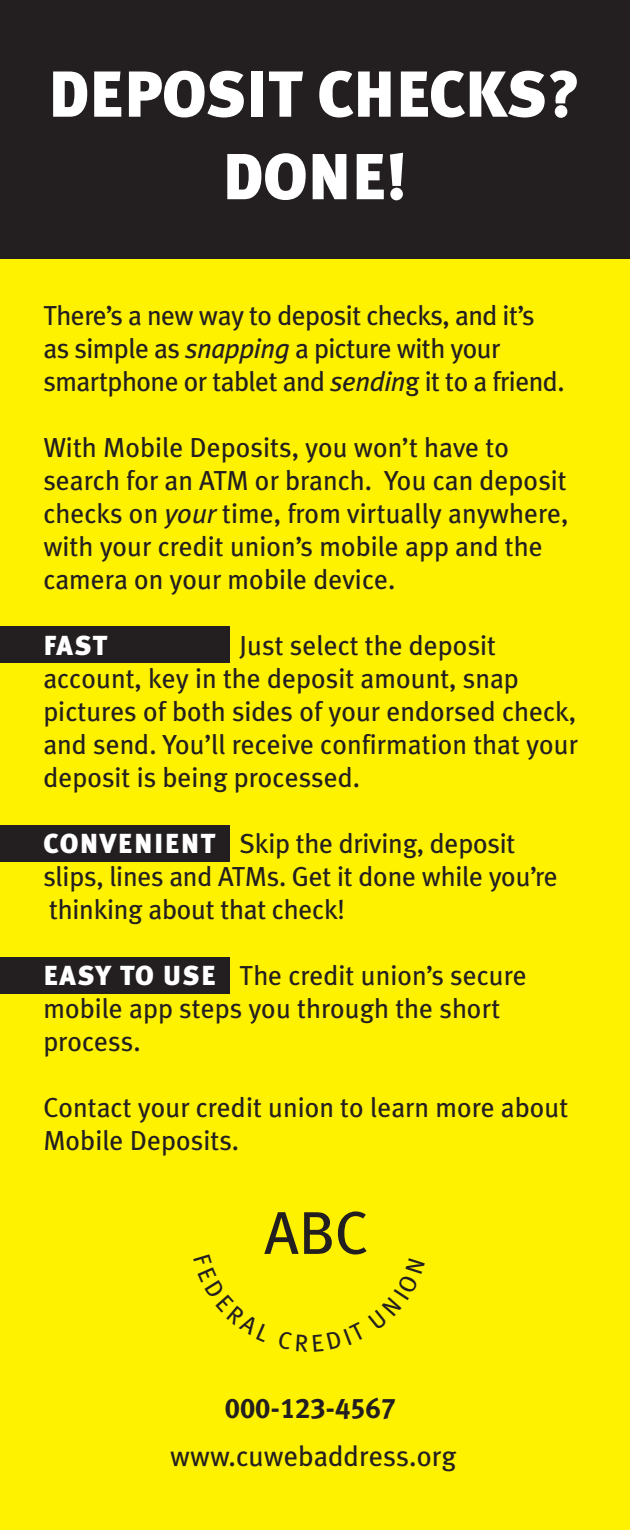
<style>
.page{position:relative;width:630px;height:1530px;background:#fff}
.page>*{position:absolute;margin:0;border:0;box-sizing:border-box;transform-origin:0 0}
.t1{font:900 64.75px/82.5px "Meta Plus";color:#fff;text-align:center}
.t2{font:60.5px "Meta Plus";color:#231f20}
.t3{font:28.5px "Meta Plus";color:#231f20}
.t4{font:28.5px "Meta Plus Bold Caps";color:#231f20}
.t5{font:27.5px/33px "Meta Plus";color:#231f20}
.t6{font:27.5px/33px "Meta Plus";letter-spacing:-.02em;color:#231f20}
.t7{font:900 27.5px "Meta Plus";color:#fff}
.s1{font-style:italic}
.s2{font-weight:900;color:#fff}
</style>
<div class="page">
<div style="left:0;top:248px;width:630px;height:1282px;background:#fff200"></div>
<div style="left:0;top:0;width:630px;height:258px;background:#231f20"></div>
<div style="left:0;top:627px;width:230px;height:36px;background:#231f20"></div>
<div style="left:0;top:825px;width:230px;height:37px;background:#231f20"></div>
<div style="left:0;top:958px;width:230px;height:36px;background:#231f20"></div>
<h1 class="t1" style="left:48px;top:53px;width:534px">DEPOSIT CHECKS?<br>DONE!</h1>
<p class="t6" style="left:43px;top:299px;width:523px">There’s a new way to deposit checks, and it’s as simple as <span class="s1">snapping</span> a picture with your smartphone or tablet and <span class="s1">sendin</span>g it to a friend.</p>
<p class="t5" style="left:43px;top:431px;width:527px">With Mobile Deposits, you won’t have to search for an ATM or branch. You can deposit checks on <span class="s1">your</span> time, from virtually anywhere, with your credit union’s mobile app and the camera on your mobile device.</p>
<p class="t5" style="left:43px;top:629px;width:536px;text-indent:196px">Just select the deposit account, key in the deposit amount, snap pictures of both sides of your endorsed check, and send. You’ll receive confirmation that your deposit is being processed.</p>
<p class="t7" style="left:43px;top:630px;width:66px">FAST</p>
<p class="t5" style="left:43px;top:827px;width:516px"><span class="s2">CONVENIENT</span>. Skip the driving, deposit slips, lines and ATMs. Get it done while you’re thinking about that check!</p>
<p class="t5" style="left:43px;top:959px;width:485px"><span class="s2">EASY TO USE</span> The credit union’s secure mobile app steps you through the short process.</p>
<p class="t5" style="left:43px;top:1091px;width:527px">Contact your credit union to learn more about<br>Mobile Deposits.</p>
<h2 class="t2" style="left:264px;top:1198px;width:105px">ABC</h2>
<p class="t4" style="left:225px;top:1391px;width:173px">000-123-4567</p>
<p class="t3" style="left:170px;top:1439px;width:288px">www.cuwebaddress.org</p>
</div>
